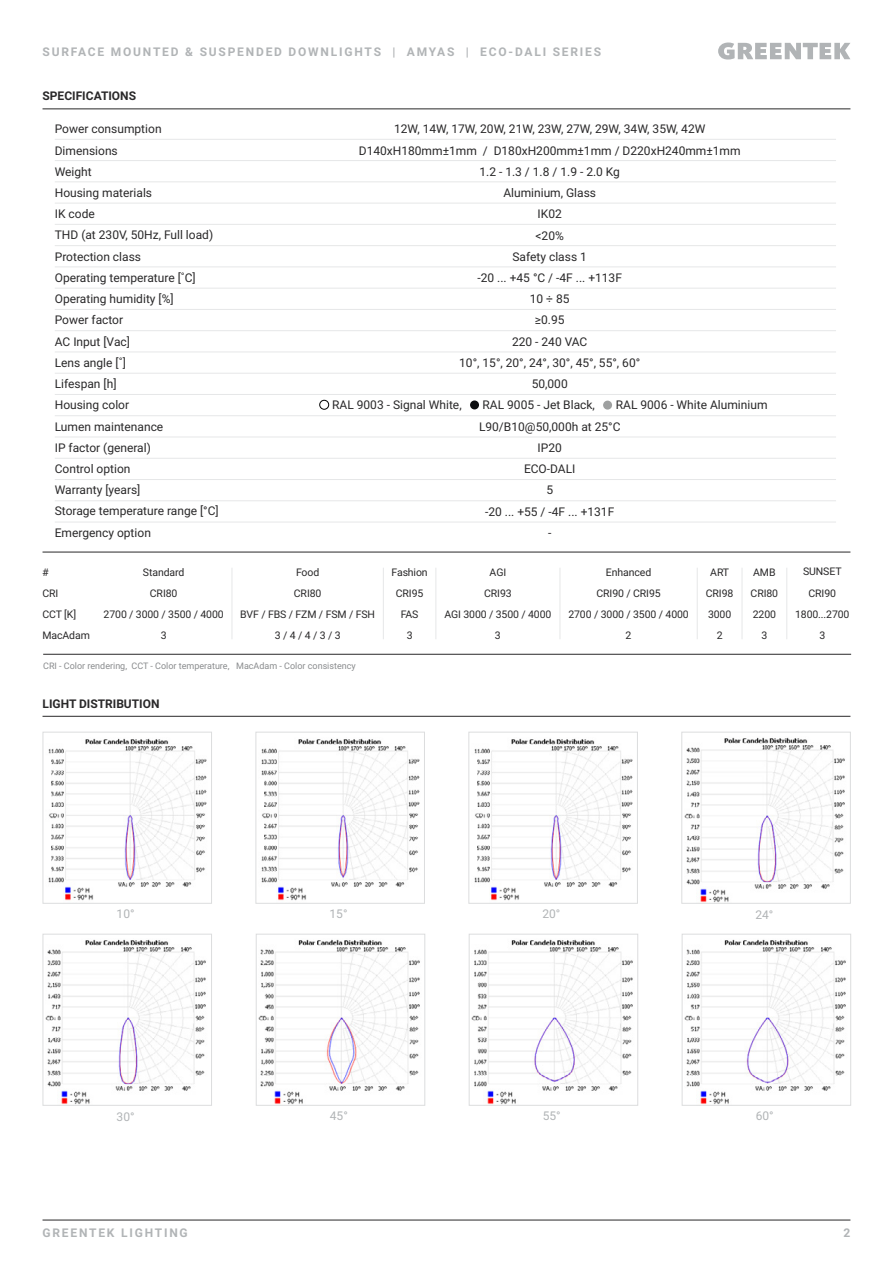
<style>
.page{position:relative;width:893px;height:1263px;background:#fff}
.page>*{position:absolute;margin:0;border:0;box-sizing:border-box;transform-origin:0 0}
.t1{font:12px/21.3px "Roboto";color:#292829}
.t2{font:700 12px "Roboto";letter-spacing:.15em;color:#b1b4b6}
.t3{font:700 12px "Roboto";color:#292829}
.t4{font:12px "Roboto";color:#b1b4b6}
.t5{font:10.5px/21.1px "Roboto";letter-spacing:-.01em;color:#292829;text-align:center}
.t6{font:9px "Roboto";color:#8a8c8e}
.s1{font-family:"Roboto Condensed"}
</style>
<div class="page">
<svg style="left:718px;top:43px;width:132px;height:17px"></svg>
<hr style="left:43px;top:108px;width:807px;height:1px;background:#292829">
<hr style="left:55px;top:139px;width:781px;height:1px;background:#e6e7e8">
<hr style="left:55px;top:160px;width:781px;height:1px;background:#e6e7e8">
<hr style="left:55px;top:181px;width:781px;height:1px;background:#e6e7e8">
<hr style="left:55px;top:203px;width:781px;height:1px;background:#e6e7e8">
<hr style="left:55px;top:224px;width:781px;height:1px;background:#e6e7e8">
<hr style="left:55px;top:245px;width:781px;height:1px;background:#e6e7e8">
<hr style="left:55px;top:266px;width:781px;height:1px;background:#e6e7e8">
<hr style="left:55px;top:288px;width:781px;height:1px;background:#e6e7e8">
<hr style="left:55px;top:309px;width:781px;height:1px;background:#e6e7e8">
<hr style="left:55px;top:330px;width:781px;height:1px;background:#e6e7e8">
<hr style="left:55px;top:351px;width:781px;height:1px;background:#e6e7e8">
<hr style="left:55px;top:373px;width:781px;height:1px;background:#e6e7e8">
<hr style="left:55px;top:394px;width:781px;height:1px;background:#e6e7e8">
<hr style="left:55px;top:415px;width:781px;height:1px;background:#e6e7e8">
<hr style="left:55px;top:437px;width:781px;height:1px;background:#e6e7e8">
<hr style="left:55px;top:458px;width:781px;height:1px;background:#e6e7e8">
<hr style="left:55px;top:479px;width:781px;height:1px;background:#e6e7e8">
<hr style="left:55px;top:500px;width:781px;height:1px;background:#e6e7e8">
<hr style="left:43px;top:552px;width:807px;height:1px;background:#292829">
<hr style="left:55px;top:522px;width:781px;height:1px;background:#e6e7e8">
<hr style="left:43px;top:716px;width:807px;height:1px;background:#292829">
<div style="left:320px;top:400px;width:9px;height:9px;border:1px solid #000;border-radius:50%"></div>
<div style="left:470px;top:400px;width:9px;height:9px;background:#0d0e10;border-radius:50%"></div>
<div style="left:603px;top:401px;width:9px;height:9px;background:#9ea0a0;border-radius:50%"></div>
<hr style="left:43px;top:654px;width:808px;height:1px;background:#292829">
<hr style="left:232px;top:568px;width:1px;height:71px;background:#e6e7e8">
<hr style="left:383px;top:568px;width:1px;height:71px;background:#e6e7e8">
<hr style="left:435px;top:568px;width:1px;height:71px;background:#e6e7e8">
<hr style="left:559px;top:568px;width:1px;height:71px;background:#e6e7e8">
<hr style="left:697px;top:568px;width:1px;height:71px;background:#e6e7e8">
<hr style="left:742px;top:568px;width:1px;height:71px;background:#e6e7e8">
<hr style="left:786px;top:568px;width:1px;height:71px;background:#e6e7e8">
<img style="left:48px;top:738px;width:159px;height:163px">
<div style="left:43px;top:732px;width:169px;height:172px;border:1px solid #dcddde"></div>
<img style="left:261px;top:738px;width:159px;height:163px">
<div style="left:255px;top:732px;width:170px;height:172px;border:1px solid #dcddde"></div>
<img style="left:474px;top:738px;width:159px;height:163px">
<div style="left:468px;top:732px;width:170px;height:172px;border:1px solid #dcddde"></div>
<img style="left:684px;top:737px;width:161px;height:165px">
<div style="left:681px;top:732px;width:170px;height:172px;border:1px solid #dcddde"></div>
<img style="left:46px;top:939px;width:160px;height:165px">
<div style="left:43px;top:934px;width:169px;height:172px;border:1px solid #dcddde"></div>
<img style="left:259px;top:939px;width:161px;height:165px">
<div style="left:256px;top:934px;width:169px;height:172px;border:1px solid #dcddde"></div>
<img style="left:472px;top:939px;width:161px;height:165px">
<div style="left:469px;top:934px;width:169px;height:172px;border:1px solid #dcddde"></div>
<img style="left:685px;top:939px;width:161px;height:165px">
<div style="left:682px;top:934px;width:169px;height:172px;border:1px solid #dcddde"></div>
<hr style="left:43px;top:1219px;width:807px;height:1px;background:#292829">
<p class="t2" style="left:43px;top:43px;width:560px">SURFACE MOUNTED &amp; SUSPENDED DOWNLIGHTS | AMYAS | ECO-DALI SERIES</p>
<p class="t3" style="left:43px;top:88px;width:95px">SPECIFICATIONS</p>
<p class="t1" style="left:55px;top:118px;width:165px">Power consumption<br>Dimensions<br>Weight<br>Housing materials<br>IK code<br>THD (at 230V, 50Hz, Full load)<br>Protection class<br>Operating temperature [˚C]<br>Operating humidity [%]<br>Power factor<br>AC Input [Vac]<br>Lens angle [˚]<br>Lifespan [h]<br>Housing color<br>Lumen maintenance<br>IP factor (general)<br>Control option<br>Warranty [years]<br>Storage temperature range [°C]<br>Emergency option</p>
<p class="t1" style="left:394px;top:118px;width:313px">12W, 14W, 17W, 20W, 21W, 23W, 27W, 29W, 34W, 35W, 42W</p>
<p class="t1" style="left:359px;top:139px;width:383px">D140xH180mm±1mm / D180xH200mm±1mm / D220xH240mm±1mm</p>
<p class="t1" style="left:479px;top:160px;width:142px">1.2 - 1.3 / 1.8 / 1.9 - 2.0 Kg</p>
<p class="t1" style="left:503px;top:182px;width:94px">Aluminium, Glass</p>
<p class="t1" style="left:538px;top:203px;width:26px">IK02</p>
<p class="t1" style="left:535px;top:224px;width:30px">&lt;20%</p>
<p class="t1" style="left:512px;top:245px;width:76px">Safety class 1</p>
<p class="t1" style="left:477px;top:267px;width:146px">-20 ... +45 °C / -4F ... +113F</p>
<p class="t1" style="left:530px;top:288px;width:41px">10 ÷ 85</p>
<p class="t1" style="left:535px;top:309px;width:31px">≥0.95</p>
<p class="t1" style="left:512px;top:330px;width:77px">220 - 240 VAC</p>
<p class="t1" style="left:459px;top:351px;width:182px">10°, 15°, 20°, 24°, 30°, 45°, 55°, 60°</p>
<p class="t1" style="left:532px;top:373px;width:38px">50,000</p>
<p class="t1" style="left:332px;top:394px;width:131px">RAL 9003 - Signal White,</p>
<p class="t1" style="left:482px;top:394px;width:114px">RAL 9005 - Jet Black,</p>
<p class="t1" style="left:616px;top:394px;width:153px">RAL 9006 - White Aluminium</p>
<p class="t1" style="left:479px;top:415px;width:143px">L90/B10@50,000h at 25°C</p>
<p class="t1" style="left:538px;top:436px;width:26px">IP20</p>
<p class="t1" style="left:524px;top:458px;width:53px">ECO-DALI</p>
<p class="t1" style="left:546px;top:479px;width:8px">5</p>
<p class="t1" style="left:485px;top:500px;width:131px">-20 ... +55 / -4F ... +131F</p>
<p class="t1" style="left:548px;top:521px;width:5px">-</p>
<p class="t5" style="left:43px;top:561px;width:49px;text-align:left">#<br>CRI<br>CCT [K]<br>MacAdam</p>
<p class="t5" style="left:104px;top:561px;width:122px">Standard<br>CRI80<br>2700 / 3000 / 3500 / 4000<br>3</p>
<p class="t5" style="left:240px;top:561px;width:136px">Food<br>CRI80<br>BVF / FBS / FZM / FSM / FSH<br>3 / 4 / 4 / 3 / 3</p>
<p class="t5" style="left:392px;top:561px;width:38px">Fashion<br>CRI95<br>FAS<br>3</p>
<p class="t5" style="left:444px;top:561px;width:109px">AGI<br>CRI93<br>AGI 3000 / 3500 / 4000<br>3</p>
<p class="t5" style="left:568px;top:561px;width:122px">Enhanced<br>CRI90 / CRI95<br>2700 / 3000 / 3500 / 4000<br>2</p>
<p class="t5" style="left:706px;top:561px;width:29px">ART<br>CRI98<br>3000<br>2</p>
<p class="t5" style="left:751px;top:561px;width:29px">AMB<br>CRI80<br>2200<br>3</p>
<p class="t5" style="left:795px;top:561px;width:56px">SUNSET<br>CRI90<br>1800...2700<br>3</p>
<p class="t6" style="left:43px;top:659px;width:314px">CRI - Color rendering, CCT - Color temperature, MacAdam - Color consistency</p>
<p class="t3" style="left:43px;top:695px;width:119px">LIGHT DISTRIBUTION</p>
<p class="t4" style="left:117px;top:905px;width:19px">10<span class="s1">°</span></p>
<p class="t4" style="left:330px;top:905px;width:19px">15<span class="s1">°</span></p>
<p class="t4" style="left:542px;top:905px;width:19px">20<span class="s1">°</span></p>
<p class="t4" style="left:755px;top:906px;width:19px">24<span class="s1">°</span></p>
<p class="t4" style="left:117px;top:1108px;width:19px">30<span class="s1">°</span></p>
<p class="t4" style="left:330px;top:1107px;width:19px">45<span class="s1">°</span></p>
<p class="t4" style="left:543px;top:1107px;width:19px">55<span class="s1">°</span></p>
<p class="t4" style="left:756px;top:1107px;width:19px">60<span class="s1">°</span></p>
<p class="t2" style="left:43px;top:1224px;width:147px">GREENTEK LIGHTING</p>
<p class="t2" style="left:844px;top:1224px;width:8px">2</p>
</div>
